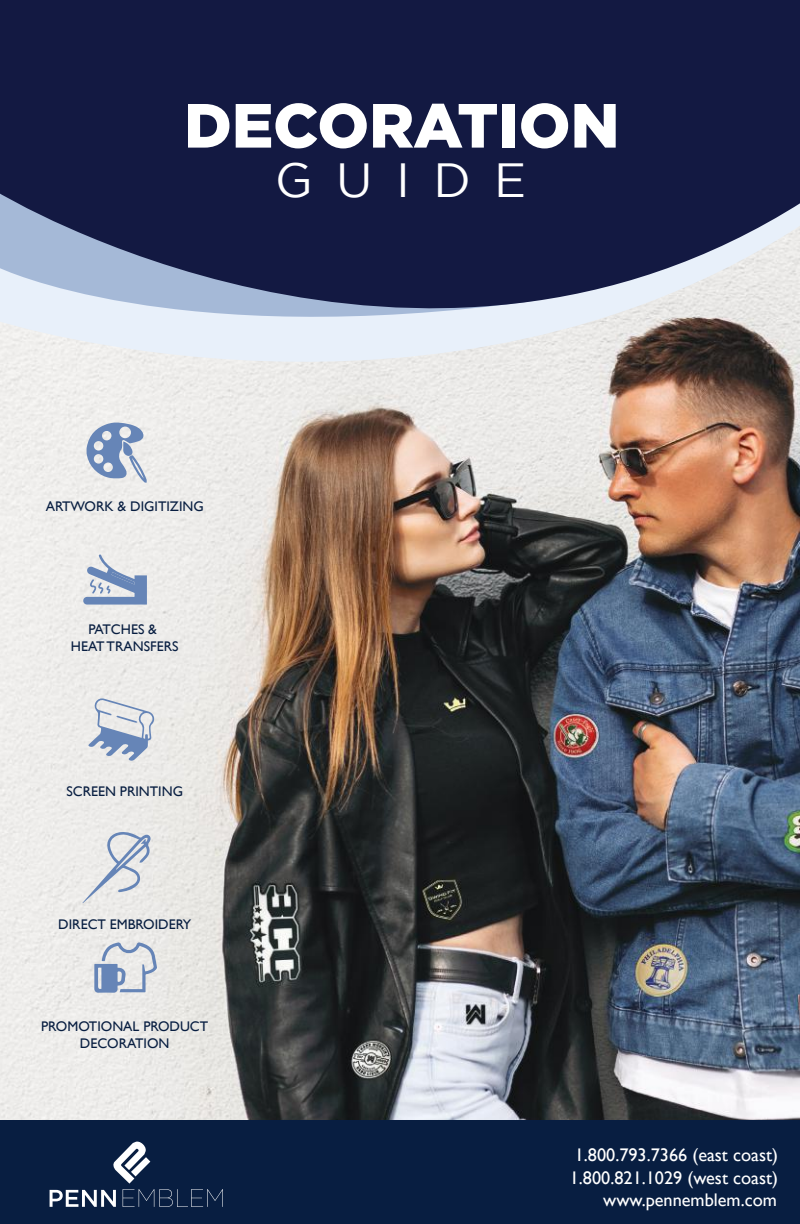
<style>
.page{position:relative;width:800px;height:1224px;background:#fff}
.page>*{position:absolute;margin:0;border:0;box-sizing:border-box;transform-origin:0 0}
.t1{font:900 62.2px "Gotham";color:#fff}
.t2{font:47.8px "Gotham";letter-spacing:.49em;color:#fff}
.t3{font:18.2px/22.4px "Gill Sans";color:#fff}
.t4{font:14px/16.8px "Gill Sans";color:#081e41;text-align:center}
</style>
<div class="page">
<img style="left:0;top:460px;width:799px;height:660px">
<img style="left:0;top:447px;width:799px;height:13px">
<svg style="left:0;top:0;width:799px;height:447px;background:#5c5f78"></svg>
<div style="left:0;top:1120px;width:799px;height:104px;background:#081e41"></div>
<svg style="left:86px;top:423px;width:61px;height:60px;background:#aab9d1"></svg>
<svg style="left:83px;top:554px;width:64px;height:51px;background:#b3c0d4"></svg>
<svg style="left:82px;top:832px;width:69px;height:71px;background:#d6dae0"></svg>
<svg style="left:88px;top:698px;width:68px;height:63px;background:#c4cdda"></svg>
<svg style="left:94px;top:942px;width:63px;height:51px;background:#bcc6d6"></svg>
<svg style="left:50px;top:1141px;width:173px;height:66px"></svg>
<h1 class="t1" style="left:184px;top:90px;width:436px">DECORATION</h1>
<h2 class="t2" style="left:275px;top:154px;width:253px">GUIDE</h2>
<p class="t4" style="left:46px;top:498px;width:159px">ARTWORK &amp; DIGITIZING</p>
<p class="t4" style="left:71px;top:621px;width:109px">PATCHES &amp;<br>HEAT TRANSFERS</p>
<p class="t4" style="left:66px;top:783px;width:118px">SCREEN PRINTING</p>
<p class="t4" style="left:58px;top:916px;width:134px">DIRECT EMBROIDERY</p>
<p class="t4" style="left:41px;top:1018px;width:168px">PROMOTIONAL PRODUCT<br>DECORATION</p>
<h3 class="t3" style="left:569px;top:1144px;width:210px">1.800.793.7366 (east coast)<br>1.800.821.1029 (west coast)</h3>
<h3 class="t3" style="left:603px;top:1188px;width:175px">www.pennemblem.com</h3>
</div>
